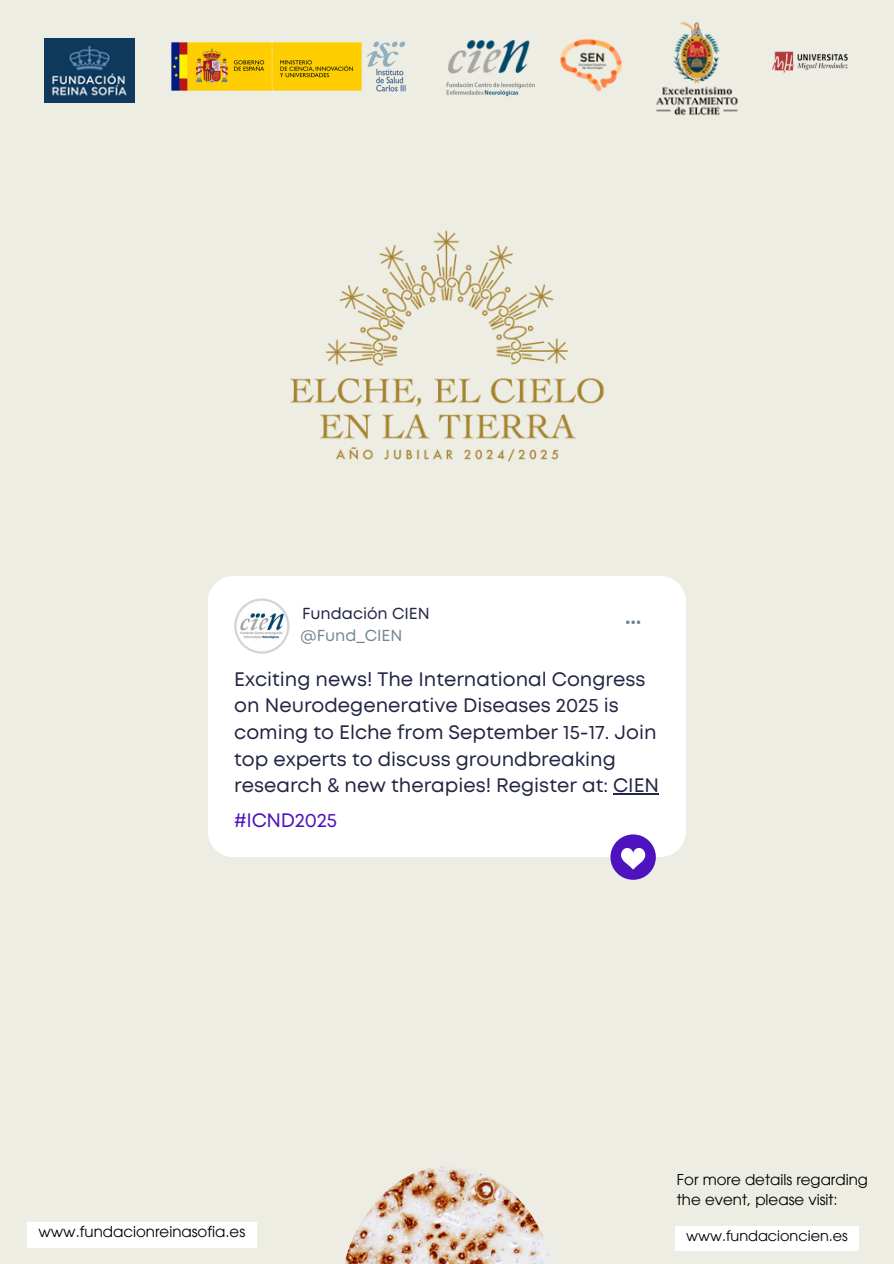
<style>
.page{position:relative;width:894px;height:1264px;background:#fff}
.page>*{position:absolute;margin:0;border:0;box-sizing:border-box;transform-origin:0 0}
.t1{font:19.5px/26.5px "Mont";color:#222643}
.t2{font:19.5px "Mont";letter-spacing:-.01em;color:#4c13bf}
.t3{font:15.9px "Mont";color:#222643}
.t4{font:15.9px "Mont";color:#758794}
.t5{font:15px/20.2px "ITC Avant Garde Pro";color:#000}
.t6{font:14.4px "ITC Avant Garde Pro";color:#000}
</style>
<div class="page">
<div style="left:0;top:0;width:893px;height:1263px;background:#edede4"></div>
<img style="left:345px;top:1166px;width:207px;height:97px">
<div style="left:207px;top:576px;width:478px;height:281px;background:#fff;border-radius:26px"></div>
<svg style="left:234px;top:598px;width:55px;height:55px"></svg>
<svg style="left:626px;top:620px;width:14px;height:4px"></svg>
<div style="left:610px;top:834px;width:45px;height:45px;background:#4c13bf;border-radius:50%"></div>
<svg style="left:621px;top:848px;width:24px;height:21px"></svg>
<img style="left:290px;top:230px;width:315px;height:232px">
<div style="left:675px;top:1226px;width:183px;height:24px;background:#fff"></div>
<div style="left:27px;top:1221px;width:229px;height:26px;background:#fff"></div>
<hr style="left:613px;top:793px;width:46px;height:2px;background:#222643">
<img style="left:45px;top:38px;width:90px;height:65px">
<img style="left:560px;top:39px;width:61px;height:52px">
<img style="left:655px;top:21px;width:83px;height:95px">
<img style="left:772px;top:51px;width:76px;height:22px">
<img style="left:171px;top:42px;width:235px;height:49px">
<img style="left:448px;top:40px;width:82px;height:34px">
<img style="left:446px;top:82px;width:88px;height:15px">
<p class="t3" style="left:302px;top:607px;width:129px">Fundación CIEN</p>
<p class="t4" style="left:300px;top:629px;width:103px">@Fund_CIEN</p>
<p class="t1" style="left:234px;top:667px;width:426px">Exciting news! The International Congress on Neurodegenerative Diseases 2025 is coming to Elche from September 15-17. Join top experts to discuss groundbreaking research &amp; new therapies! Register at: CIEN</p>
<p class="t2" style="left:234px;top:812px;width:104px">#ICND2025</p>
<p class="t5" style="left:676px;top:1171px;width:192px">For more details regarding the event, please visit:</p>
<p class="t5" style="left:38px;top:1223px;width:208px">www.fundacionreinasofia.es</p>
<p class="t6" style="left:685px;top:1230px;width:163px">www.fundacioncien.es</p>
</div>
